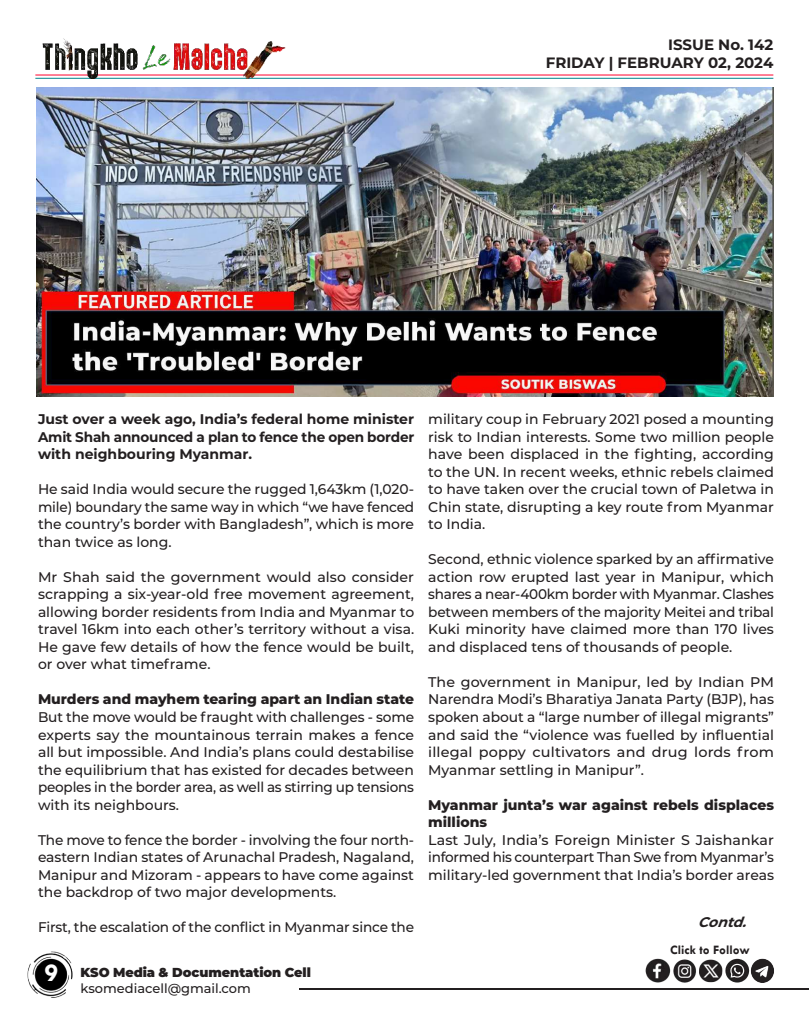
<style>
.page{position:relative;width:810px;height:1013px;background:#fff}
.page>*{position:absolute;margin:0;border:0;box-sizing:border-box;transform-origin:0 0}
.t1{font:700 26px "Tw Cen";color:#fff}
.t2{font:700 15px/18px "Montserrat";color:#231f20;text-align:right}
.t3{font:500 14px/17.5px "Montserrat";color:#231f20;text-align:justify}
.t4{font:700 14px/17.5px "Montserrat";letter-spacing:-.005em;color:#231f20;text-align:justify}
.t5{font:800 14px/17.5px "Montserrat";color:#231f20}
.t6{font:italic 700 14px "Montserrat";color:#231f20}
.t7{font:900 13px "Montserrat";letter-spacing:-.005em;color:#231f20}
.t8{font:500 13px "Montserrat";color:#231f20}
.t9{font:700 13px "Tw Cen";color:#231f20}
</style>
<div class="page">
<hr style="left:299px;top:988px;width:509px;height:1px;background:#231f20">
<img style="left:27px;top:951px;width:46px;height:47px">
<hr style="left:35px;top:74px;width:738px;height:1px;background:#ff002d">
<hr style="left:35px;top:78px;width:738px;height:1px;background:#00848b">
<img style="left:35px;top:38px;width:254px;height:41px">
<img style="left:645px;top:958px;width:129px;height:25px">
<img style="left:36px;top:87px;width:737px;height:310px">
<p class="t2" style="left:546px;top:35px;width:229px">ISSUE No. 142<br>FRIDAY | FEBRUARY 02, 2024</p>
<p class="t4" style="left:38px;top:410px;width:378px">Just over a week ago, India’s federal home minister Amit Shah announced a plan to fence the open border with neighbouring Myanmar.</p>
<p class="t3" style="left:38px;top:480px;width:378px">He said India would secure the rugged 1,643km (1,020- mile) boundary the same way in which “we have fenced the country’s border with Bangladesh”, which is more than twice as long.</p>
<p class="t3" style="left:38px;top:567px;width:378px">Mr Shah said the government would also consider scrapping a six-year-old free movement agreement, allowing border residents from India and Myanmar to travel 16km into each other’s territory without a visa.<br>He gave few details of how the fence would be built, or over what timeframe.</p>
<p class="t5" style="left:38px;top:690px;width:378px">Murders and mayhem tearing apart an Indian state</p>
<p class="t3" style="left:38px;top:707px;width:378px">But the move would be fraught with challenges - some experts say the mountainous terrain makes a fence all but impossible. And India’s plans could destabilise the equilibrium that has existed for decades between peoples in the border area, as well as stirring up tensions with its neighbours.</p>
<p class="t3" style="left:38px;top:830px;width:378px">The move to fence the border - involving the four north&shy;eastern Indian states of Arunachal Pradesh, Nagaland, Manipur and Mizoram - appears to have come against the backdrop of two major developments.</p>
<p class="t3" style="left:38px;top:917px;width:378px">First, the escalation of the conflict in Myanmar since the</p>
<h1 class="t1" style="left:44px;top:957px;width:15px">9</h1>
<p class="t7" style="left:81px;top:962px;width:232px">KSO Media &amp; Documentation Cell</p>
<p class="t8" style="left:81px;top:978px;width:172px">ksomediacell@gmail.com</p>
<p class="t3" style="left:428px;top:410px;width:347px">military coup in February 2021 posed a mounting risk to Indian interests. Some two million people have been displaced in the fighting, according to the UN. In recent weeks, ethnic rebels claimed to have taken over the crucial town of Paletwa in Chin state, disrupting a key route from Myanmar to India.</p>
<p class="t3" style="left:428px;top:550px;width:347px">Second, ethnic violence sparked by an affirmative action row erupted last year in Manipur, which shares a near-400km border with Myanmar. Clashes between members of the majority Meitei and tribal Kuki minority have claimed more than 170 lives and displaced tens of thousands of people.</p>
<p class="t3" style="left:428px;top:672px;width:347px">The government in Manipur, led by Indian PM Narendra Modi’s Bharatiya Janata Party (BJP), has spoken about a “large number of illegal migrants” and said the “violence was fuelled by influential illegal poppy cultivators and drug lords from Myanmar settling in Manipur”.</p>
<p class="t5" style="left:428px;top:795px;width:347px">Myanmar junta’s war against rebels displaces millions</p>
<p class="t3" style="left:428px;top:830px;width:347px">Last July, India’s Foreign Minister S Jaishankar informed his counterpart Than Swe from Myanmar’s military-led government that India’s border areas</p>
<p class="t6" style="left:698px;top:911px;width:56px">Contd.</p>
<p class="t9" style="left:670px;top:942px;width:81px">Click to Follow</p>
</div>
